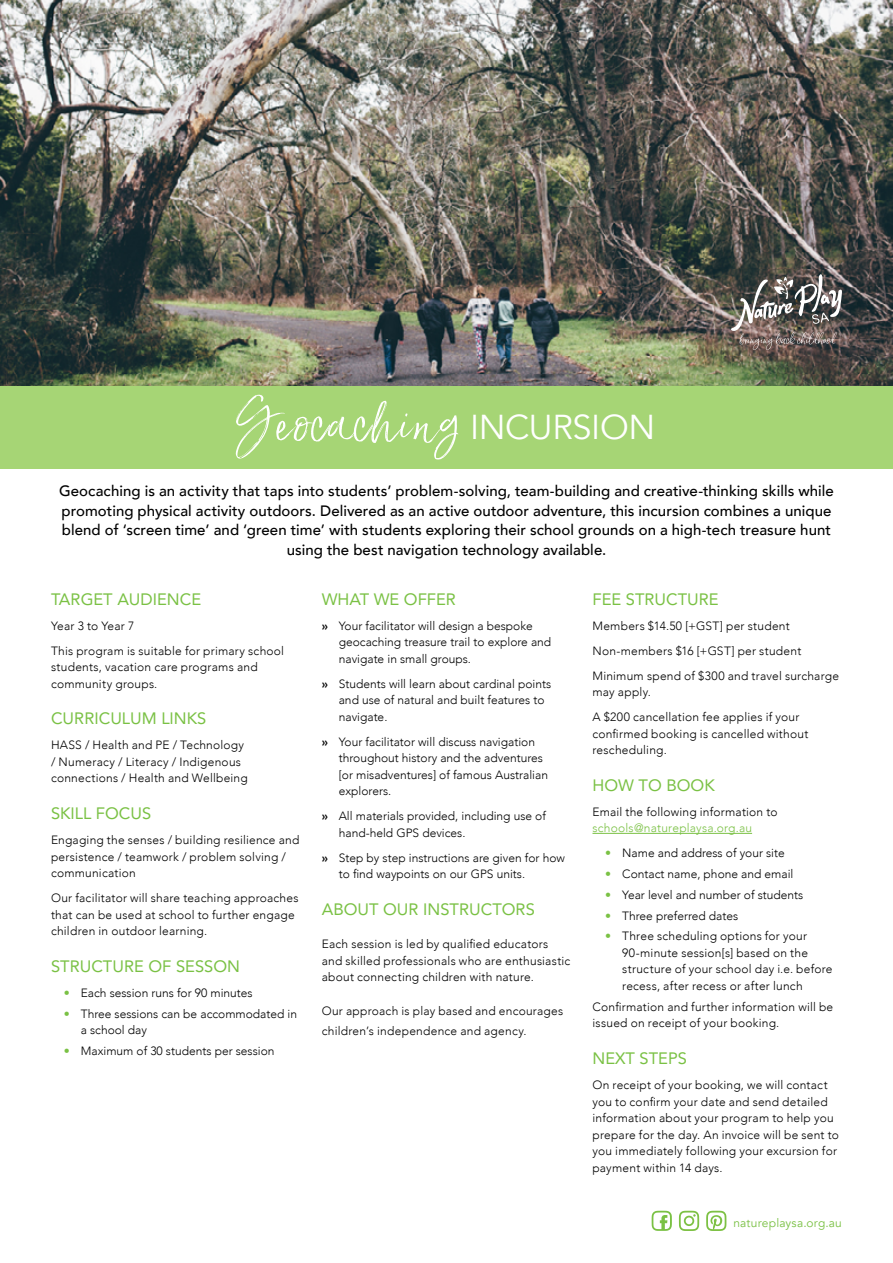
<style>
.page{position:relative;width:893px;height:1263px;background:#fff}
.page>*{position:absolute;margin:0;border:0;box-sizing:border-box;transform-origin:0 0}
.t1{font:52.5px "Saturday Script";letter-spacing:.02em;color:#fff}
.t2{font:16.5px "Avenir";color:#7ac144}
.t3{font:500 15px/19.5px "Avenir";letter-spacing:.005em;color:#000;text-align:center}
.t4{font:300 12px/16.5px "Avenir";letter-spacing:.015em;color:#000}
.t5{font:300 12px "Avenir";letter-spacing:.02em;color:#7ac144}
.t6{font:12px "Avenir";letter-spacing:.015em;color:#7ac144}
.s1{font-family:"Avenir";font-size:34.5px}
.s2{color:#7ac144}
.s3{font-weight:800}
</style>
<div class="page">
<hr style="left:592px;top:833px;width:160px;height:1px;background:#7ac144">
<img style="left:0;top:0;width:893px;height:386px">
<div style="left:0;top:386px;width:893px;height:83px;background:#a6d575"></div>
<svg style="left:652px;top:1211px;width:20px;height:20px"></svg>
<svg style="left:679px;top:1211px;width:20px;height:20px"></svg>
<svg style="left:706px;top:1211px;width:20px;height:20px"></svg>
<svg style="left:731px;top:274px;width:111px;height:76px;background:#756f6c"></svg>
<h1 class="t1" style="left:238px;top:390px;width:419px">Geocaching <span class="s1">INCURSION</span></h1>
<p class="t3" style="left:59px;top:480px;width:776px">Geocaching is an activity that taps into students’ problem-solving, team-building and creative-thinking skills while promoting physical activity outdoors. Delivered as an active outdoor adventure, this incursion combines a unique blend of ‘screen time’ and ‘green time’ with students exploring their school grounds on a high-tech treasure hunt using the best navigation technology available.</p>
<h2 class="t2" style="left:51px;top:586px;width:152px">TARGET AUDIENCE</h2>
<p class="t4" style="left:51px;top:613px;width:235px;line-height:25px">Year 3 to Year 7<br>This program is suitable for primary school</p>
<p class="t4" style="left:51px;top:659px;width:208px">students, vacation care programs and community groups.</p>
<h2 class="t2" style="left:51px;top:705px;width:157px">CURRICULUM LINKS</h2>
<p class="t4" style="left:51px;top:737px;width:198px">HASS / Health and PE / Technology / Numeracy / Literacy / Indigenous connections / Health and Wellbeing</p>
<h2 class="t2" style="left:51px;top:800px;width:102px">SKILL FOCUS</h2>
<p class="t4" style="left:51px;top:832px;width:250px">Engaging the senses / building resilience and persistence / teamwork / problem solving / communication</p>
<p class="t4" style="left:51px;top:890px;width:249px">Our facilitator will share teaching approaches that can be used at school to further engage children in outdoor learning.</p>
<h2 class="t2" style="left:51px;top:953px;width:190px">STRUCTURE OF SESSON</h2>
<p class="t4" style="left:64px;top:985px;width:190px"><span class="s2">•</span> Each session runs for 90 minutes</p>
<p class="t4" style="left:81px;top:1005px;width:218px;text-indent:-17px"><span class="s2">•</span> Three sessions can be accommodated in a school day</p>
<p class="t4" style="left:64px;top:1043px;width:212px"><span class="s2">•</span> Maximum of 30 students per session</p>
<h2 class="t2" style="left:322px;top:586px;width:136px">WHAT WE OFFER</h2>
<p class="t4" style="left:339px;top:617px;width:214px;text-indent:-17px"><span class="s3">»</span> Your facilitator will design a bespoke geocaching treasure trail to explore and navigate in small groups.</p>
<p class="t4" style="left:339px;top:675px;width:214px;text-indent:-17px"><span class="s3">»</span> Students will learn about cardinal points and use of natural and built features to navigate.</p>
<p class="t4" style="left:339px;top:733px;width:211px;text-indent:-17px"><span class="s3">»</span> Your facilitator will discuss navigation throughout history and the adventures [or misadventures] of famous Australian explorers.</p>
<p class="t4" style="left:339px;top:808px;width:209px;text-indent:-17px"><span class="s3">»</span> All materials provided, including use of hand-held GPS devices.</p>
<p class="t4" style="left:339px;top:849px;width:228px;text-indent:-17px"><span class="s3">»</span> Step by step instructions are given for how to find waypoints on our GPS units.</p>
<h2 class="t2" style="left:322px;top:896px;width:215px">ABOUT OUR INSTRUCTORS</h2>
<p class="t4" style="left:322px;top:936px;width:250px">Each session is led by qualified educators and skilled professionals who are enthusiastic about connecting children with nature.</p>
<p class="t4" style="left:322px;top:1001px;width:243px;line-height:19.8px">Our approach is play based and encourages children’s independence and agency.</p>
<h2 class="t2" style="left:592px;top:586px;width:128px">FEE STRUCTURE</h2>
<p class="t4" style="left:592px;top:613px;width:248px;line-height:25px">Members $14.50 [+GST] per student<br>Non-members $16 [+GST] per student<br>Minimum spend of $300 and travel surcharge</p>
<p class="t4" style="left:592px;top:679px;width:208px;line-height:25px">may apply.<br>A $200 cancellation fee applies if your</p>
<p class="t4" style="left:592px;top:725px;width:217px">confirmed booking is cancelled without rescheduling.</p>
<h2 class="t2" style="left:592px;top:772px;width:124px">HOW TO BOOK</h2>
<p class="t4" style="left:592px;top:803px;width:187px">Email the following information to</p>
<p class="t5" style="left:592px;top:821px;width:161px">schools@natureplaysa.org.au</p>
<p class="t4" style="left:605px;top:845px;width:181px"><span class="s2">•</span> Name and address of your site</p>
<p class="t4" style="left:605px;top:866px;width:190px"><span class="s2">•</span> Contact name, phone and email</p>
<p class="t4" style="left:605px;top:886px;width:199px"><span class="s2">•</span> Year level and number of students</p>
<p class="t4" style="left:605px;top:907px;width:135px"><span class="s2">•</span> Three preferred dates</p>
<p class="t4" style="left:622px;top:928px;width:212px;text-indent:-17px"><span class="s2">•</span> Three scheduling options for your 90-minute session[s] based on the structure of your school day i.e. before recess, after recess or after lunch</p>
<p class="t4" style="left:592px;top:998px;width:242px">Confirmation and further information will be issued on receipt of your booking.</p>
<h2 class="t2" style="left:592px;top:1045px;width:96px">NEXT STEPS</h2>
<p class="t4" style="left:592px;top:1077px;width:248px">On receipt of your booking, we will contact you to confirm your date and send detailed information about your program to help you prepare for the day. An invoice will be sent to you immediately following your excursion for payment within 14 days.</p>
<p class="t6" style="left:733px;top:1215px;width:110px">natureplaysa.org.au</p>
</div>
